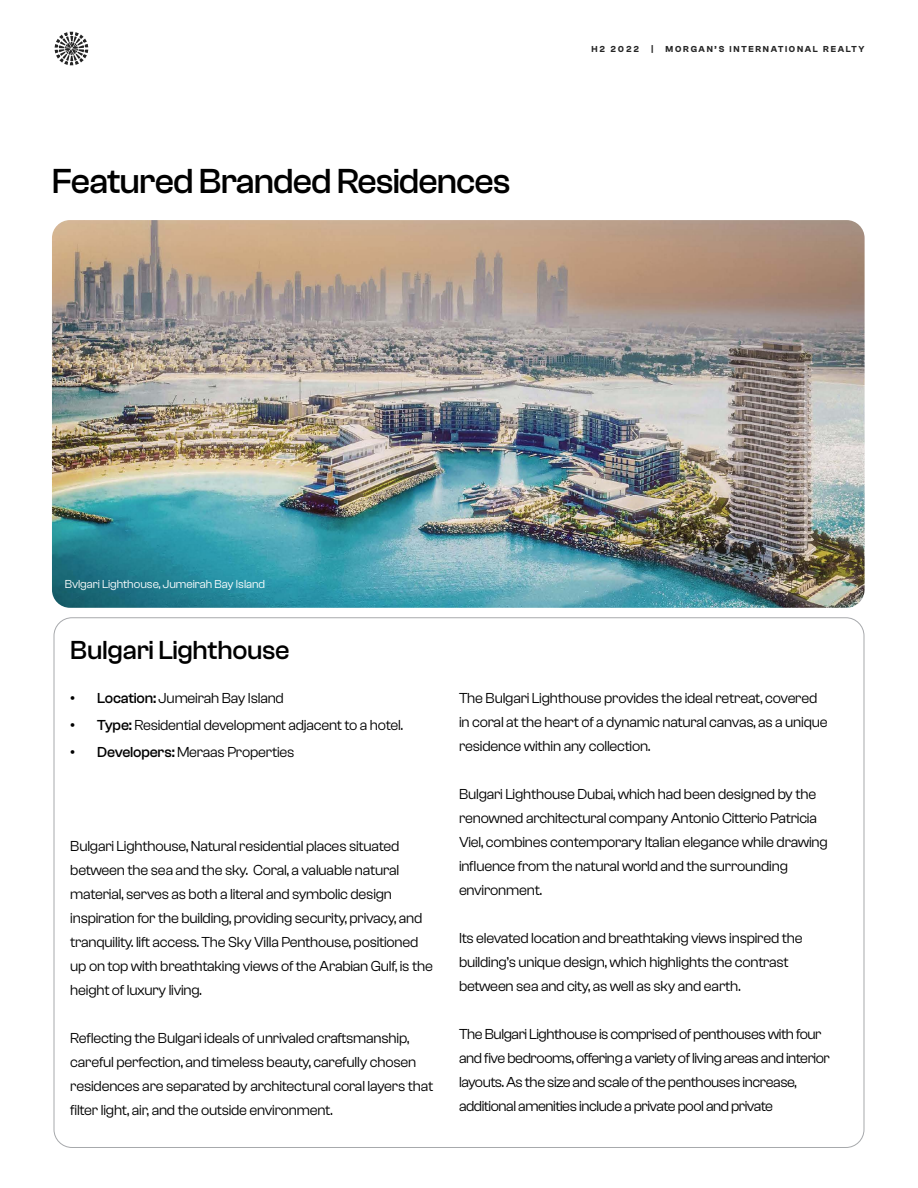
<style>
.page{position:relative;width:918px;height:1188px;background:#fff}
.page>*{position:absolute;margin:0;border:0;box-sizing:border-box;transform-origin:0 0}
.t1{font:500 36px "Clash Grotesk";letter-spacing:-.025em;color:#000}
.t2{font:500 27px "Clash Grotesk";letter-spacing:-.01em;color:#000}
.t3{font:15px/24px "Clash Grotesk";letter-spacing:-.015em;color:#000}
.t4{font:12px "Clash Grotesk";color:#fff}
.t5{font:600 9px "Clash Grotesk";letter-spacing:.19em;color:#242424}
.s1{font-weight:500}
</style>
<div class="page">
<svg style="left:55px;top:32px;width:33px;height:33px"></svg>
<img style="left:52px;top:220px;width:813px;height:388px">
<h1 class="t1" style="left:52px;top:161px;width:460px">Featured Branded Residences</h1>
<p class="t5" style="left:592px;top:44px;width:49px">H2 2022</p>
<p class="t5" style="left:652px;top:44px;width:3px">|</p>
<p class="t5" style="left:666px;top:44px;width:200px">MORGAN’S INTERNATIONAL REALTY</p>
<p class="t4" style="left:65px;top:578px;width:202px">Bvlgari Lighthouse, Jumeirah Bay Island</p>
<h2 class="t2" style="left:70px;top:635px;width:221px">Bulgari Lighthouse</h2>
<p class="t3" style="left:70px;top:686px;width:215px"><span class="s1">• Location:</span> Jumeirah Bay Island</p>
<p class="t3" style="left:70px;top:713px;width:334px"><span class="s1">• Type:</span> Residential development adjacent to a hotel.</p>
<p class="t3" style="left:70px;top:740px;width:226px"><span class="s1">• Developers:</span> Meraas Properties</p>
<p class="t3" style="left:70px;top:834px;width:364px">Bulgari Lighthouse, Natural residential places situated between the sea and the sky. Coral, a valuable natural material, serves as both a literal and symbolic design inspiration for the building, providing security, privacy, and tranquility. lift access. The Sky Villa Penthouse, positioned up on top with breathtaking views of the Arabian Gulf, is the height of luxury living.</p>
<p class="t3" style="left:70px;top:1026px;width:364px">Reflecting the Bulgari ideals of unrivaled craftsmanship, careful perfection, and timeless beauty, carefully chosen residences are separated by architectural coral layers that filter light, air, and the outside environment.</p>
<p class="t3" style="left:459px;top:686px;width:370px">The Bulgari Lighthouse provides the ideal retreat, covered in coral at the heart of a dynamic natural canvas, as a unique residence within any collection.</p>
<p class="t3" style="left:459px;top:782px;width:370px">Bulgari Lighthouse Dubai, which had been designed by the renowned architectural company Antonio Citterio Patricia Viel, combines contemporary Italian elegance while drawing influence from the natural world and the surrounding environment.</p>
<p class="t3" style="left:459px;top:926px;width:345px">Its elevated location and breathtaking views inspired the building’s unique design, which highlights the contrast between sea and city, as well as sky and earth.</p>
<p class="t3" style="left:459px;top:1022px;width:373px">The Bulgari Lighthouse is comprised of penthouses with four and five bedrooms, offering a variety of living areas and interior layouts. As the size and scale of the penthouses increase, additional amenities include a private pool and private</p>
</div>
